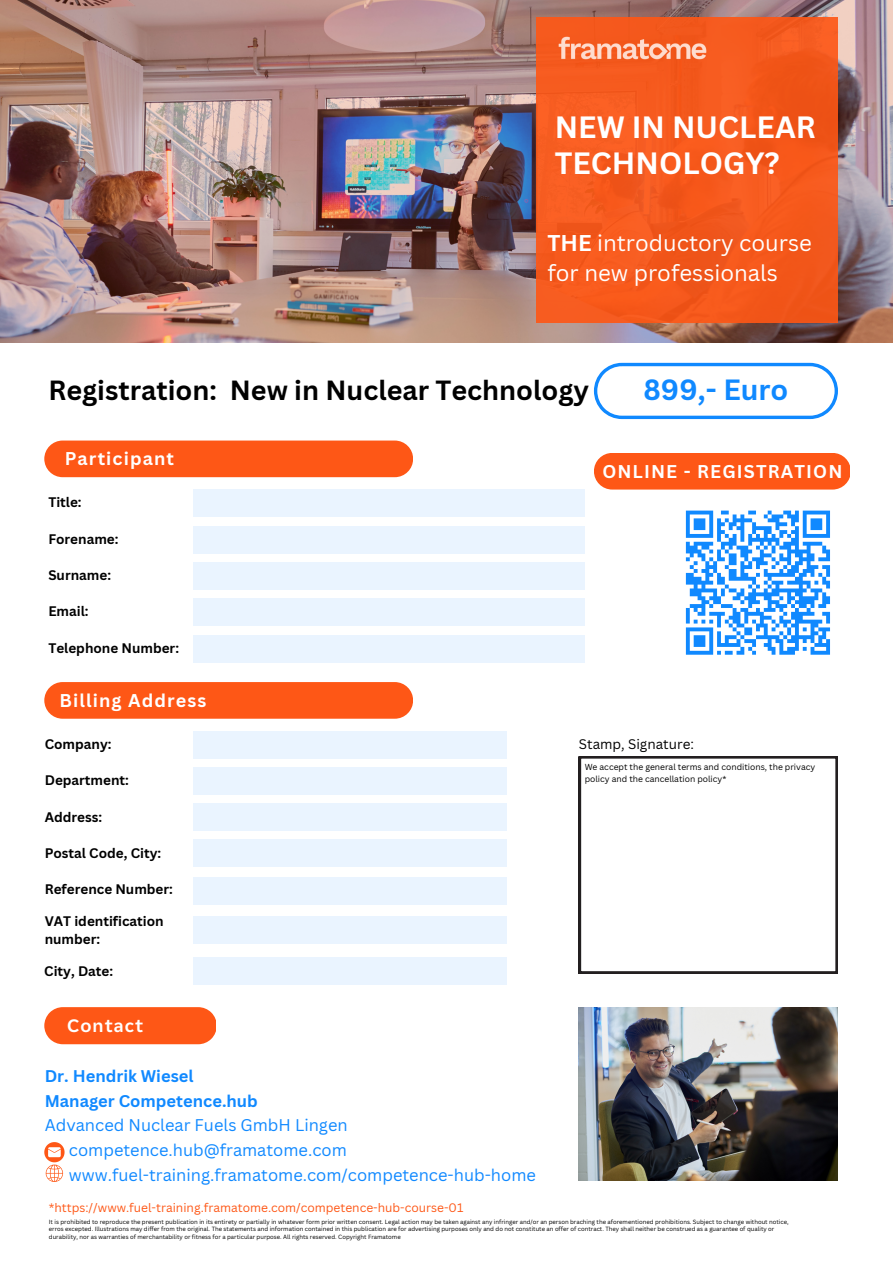
<style>
.page{position:relative;width:893px;height:1264px;background:#fff}
.page>*{position:absolute;margin:0;border:0;box-sizing:border-box;transform-origin:0 0}
.t1{font:700 30px/36px "Canva Sans";color:#fff}
.t2{font:700 28.5px "Canva Sans";color:#1089ff}
.t3{font:700 27px "Canva Sans";color:#000}
.t4{font:22.2px/30.3px "Canva Sans";color:#fff}
.t5{font:700 18px "Canva Sans";letter-spacing:.06em;color:#fff}
.t6{font:700 18px "EDF2020";letter-spacing:.06em;color:#fff}
.t7{font:16.5px/24.8px "Canva Sans";color:#1089ff}
.t8{font:700 16.5px/24.8px "Canva Sans";color:#1089ff}
.t9{font:700 13.5px/18px "Canva Sans";color:#000}
.t10{font:13.5px "Canva Sans";color:#000}
.t11{font:12px "Canva Sans";color:#fe5716}
.t12{font:8.55px/11.2px "Canva Sans";color:#000}
.t13{font:5.85px/7.9px "Canva Sans";color:#000}
.s1{font-weight:700}
</style>
<div class="page">
<div style="left:193px;top:562px;width:391px;height:27px;background:#eaf4ff"></div>
<div style="left:193px;top:598px;width:391px;height:27px;background:#eaf4ff"></div>
<div style="left:193px;top:635px;width:391px;height:27px;background:#eaf4ff"></div>
<div style="left:193px;top:526px;width:391px;height:27px;background:#eaf4ff"></div>
<div style="left:193px;top:489px;width:391px;height:28px;background:#eaf4ff"></div>
<div style="left:193px;top:803px;width:314px;height:28px;background:#eaf4ff"></div>
<div style="left:193px;top:839px;width:314px;height:27px;background:#eaf4ff"></div>
<div style="left:193px;top:876px;width:314px;height:28px;background:#eaf4ff"></div>
<div style="left:193px;top:767px;width:314px;height:27px;background:#eaf4ff"></div>
<div style="left:193px;top:731px;width:314px;height:27px;background:#eaf4ff"></div>
<div style="left:193px;top:916px;width:314px;height:27px;background:#eaf4ff"></div>
<div style="left:44px;top:440px;width:368px;height:37px;background:#fe5716;border-radius:18px"></div>
<div style="left:44px;top:682px;width:368px;height:36px;background:#fe5716;border-radius:18px"></div>
<div style="left:594px;top:453px;width:255px;height:36px;background:#fe5716"></div>
<img style="left:579px;top:1007px;width:258px;height:173px">
<svg style="left:44px;top:1142px;width:21px;height:40px"></svg>
<svg style="left:44px;top:1007px;width:172px;height:37px;background:#fe5e21"></svg>
<div style="left:193px;top:957px;width:314px;height:27px;background:#eaf4ff"></div>
<svg style="left:579px;top:756px;width:258px;height:217px"></svg>
<svg style="left:685px;top:510px;width:145px;height:145px"></svg>
<svg style="left:594px;top:363px;width:243px;height:56px"></svg>
<img style="left:0;top:0;width:892px;height:342px">
<h1 class="t1" style="left:554px;top:108px;width:262px">NEW IN NUCLEAR<br>TECHNOLOGY?</h1>
<h3 class="t4" style="left:547px;top:227px;width:266px"><span class="s1">THE</span> introductory course for new professionals</h3>
<h3 class="t3" style="left:48px;top:371px;width:542px">Registration: New in Nuclear Technology</h3>
<h2 class="t2" style="left:643px;top:370px;width:146px">899,- Euro</h2>
<h3 class="t5" style="left:65px;top:446px;width:111px">Participant</h3>
<h3 class="t9" style="left:48px;top:493px;width:35px">Title:</h3>
<h3 class="t9" style="left:48px;top:529px;width:72px">Forename:</h3>
<h3 class="t9" style="left:48px;top:565px;width:64px">Surname:</h3>
<h3 class="t9" style="left:48px;top:601px;width:42px">Email:</h3>
<h3 class="t9" style="left:48px;top:639px;width:132px">Telephone Number:</h3>
<h3 class="t5" style="left:59px;top:687px;width:148px">Billing Address</h3>
<h3 class="t5" style="left:602px;top:458px;width:241px">ONLINE - REGISTRATION</h3>
<h3 class="t9" style="left:45px;top:734px;width:68px">Company:</h3>
<h3 class="t9" style="left:45px;top:771px;width:86px">Department:</h3>
<h3 class="t9" style="left:45px;top:807px;width:59px">Address:</h3>
<h3 class="t9" style="left:45px;top:843px;width:118px">Postal Code, City:</h3>
<h3 class="t9" style="left:45px;top:879px;width:130px">Reference Number:</h3>
<h3 class="t9" style="left:45px;top:911px;width:120px">VAT identification number:</h3>
<h3 class="t9" style="left:44px;top:961px;width:70px">City, Date:</h3>
<h3 class="t6" style="left:67px;top:1014px;width:78px">Contact</h3>
<h3 class="t8" style="left:45px;top:1063px;width:215px">Dr. Hendrik Wiesel<br>Manager Competence.hub</h3>
<h3 class="t7" style="left:69px;top:1112px;width:468px;text-indent:-24px">Advanced Nuclear Fuels GmbH Lingen competence.hub@framatome.com www.fuel-training.framatome.com/competence-hub-home</h3>
<h3 class="t11" style="left:49px;top:1198px;width:416px">*https://www.fuel-training.framatome.com/competence-hub-course-01</h3>
<h3 class="t10" style="left:579px;top:734px;width:117px">Stamp, Signature:</h3>
<h3 class="t12" style="left:584px;top:761px;width:232px">We accept the general terms and conditions, the privacy policy and the cancellation policy*</h3>
<p class="t13" style="left:49px;top:1217px;width:741px">It is prohibited to reproduce the present publication in its entirety or partially in whatever form prior written consent. Legal action may be taken against any infringer and/or an person braching the aforementioned prohibitions. Subject to change without notice, erros excepted. Illustrations may differ from the original. The statements and information contained in this publication are for advertising purposes only and do not constitute an offer of contract. They shall neither be construed as a guarantee of quality or durability, nor as warranties of merchantability or fitness for a particular purpose. All rights reserved. Copyright Framatome</p>
</div>
